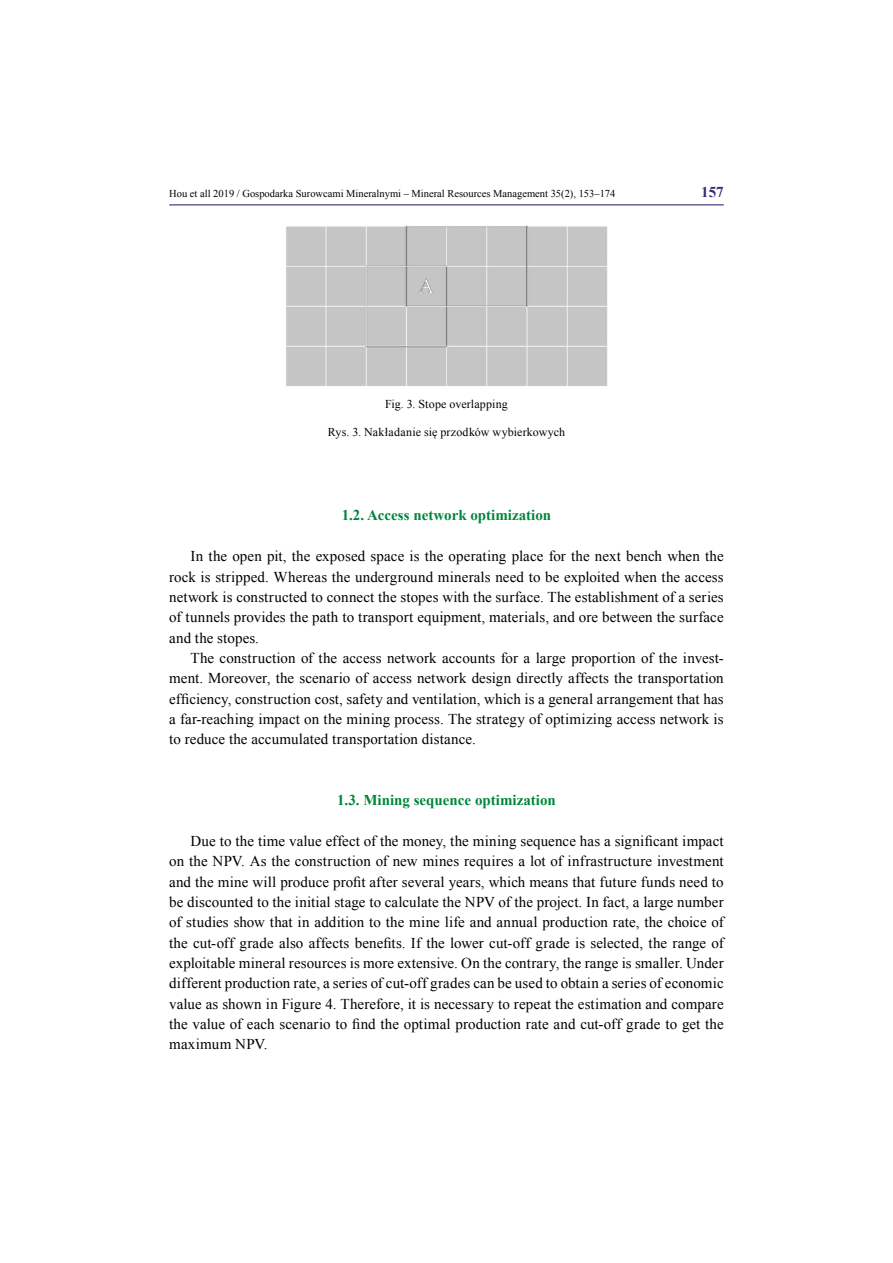
<style>
.page{position:relative;width:893px;height:1263px;background:#fff}
.page>*{position:absolute;margin:0;border:0;box-sizing:border-box;transform-origin:0 0}
.t1{font:15px/20.2px "Times New Roman";letter-spacing:.01em;color:#000;text-align:justify}
.t2{font:700 15px "Times New Roman";color:#00863b}
.t3{font:700 15px "Times New Roman";color:#362978}
.t4{font:12px "Times New Roman";letter-spacing:.01em;color:#000}
.t5{font:10.5px "Times New Roman";color:#000}
</style>
<div class="page">
<hr style="left:169px;top:204px;width:555px;height:1px;background:#362978">
<img style="left:286px;top:225px;width:322px;height:161px">
<p class="t5" style="left:169px;top:186px;width:448px">Hou et all 2019 / Gospodarka Surowcami Mineralnymi – Mineral Resources Management 35(2), 153–174</p>
<p class="t3" style="left:701px;top:182px;width:24px">157</p>
<p class="t4" style="left:385px;top:396px;width:124px">Fig. 3. Stope overlapping</p>
<p class="t4" style="left:328px;top:424px;width:239px">Rys. 3. Nakładanie się przodków wybierkowych</p>
<p class="t2" style="left:342px;top:505px;width:211px">1.2. Access network optimization</p>
<p class="t1" style="left:169px;top:546px;width:556px;text-indent:21px">In the open pit, the exposed space is the operating place for the next bench when the rock is stripped. Whereas the underground minerals need to be exploited when the access network is constructed to connect the stopes with the surface. The establishment of a series of tunnels provides the path to transport equipment, materials, and ore between the surface and the stopes.</p>
<p class="t1" style="left:169px;top:647px;width:556px;text-indent:21px">The construction of the access network accounts for a large proportion of the invest&shy;ment. Moreover, the scenario of access network design directly affects the transportation efficiency, construction cost, safety and ventilation, which is a general arrangement that has a far-reaching impact on the mining process. The strategy of optimizing access network is to reduce the accumulated transportation distance.</p>
<p class="t2" style="left:337px;top:790px;width:220px">1.3. Mining sequence optimization</p>
<p class="t1" style="left:169px;top:831px;width:556px;text-indent:21px">Due to the time value effect of the money, the mining sequence has a significant impact on the NPV. As the construction of new mines requires a lot of infrastructure investment and the mine will produce profit after several years, which means that future funds need to be discounted to the initial stage to calculate the NPV of the project. In fact, a large number of studies show that in addition to the mine life and annual production rate, the choice of the cut-off grade also affects benefits. If the lower cut-off grade is selected, the range of exploitable mineral resources is more extensive. On the contrary, the range is smaller. Under different production rate, a series of cut-off grades can be used to obtain a series of economic value as shown in Figure 4. Therefore, it is necessary to repeat the estimation and compare the value of each scenario to find the optimal production rate and cut-off grade to get the maximum NPV.</p>
</div>
